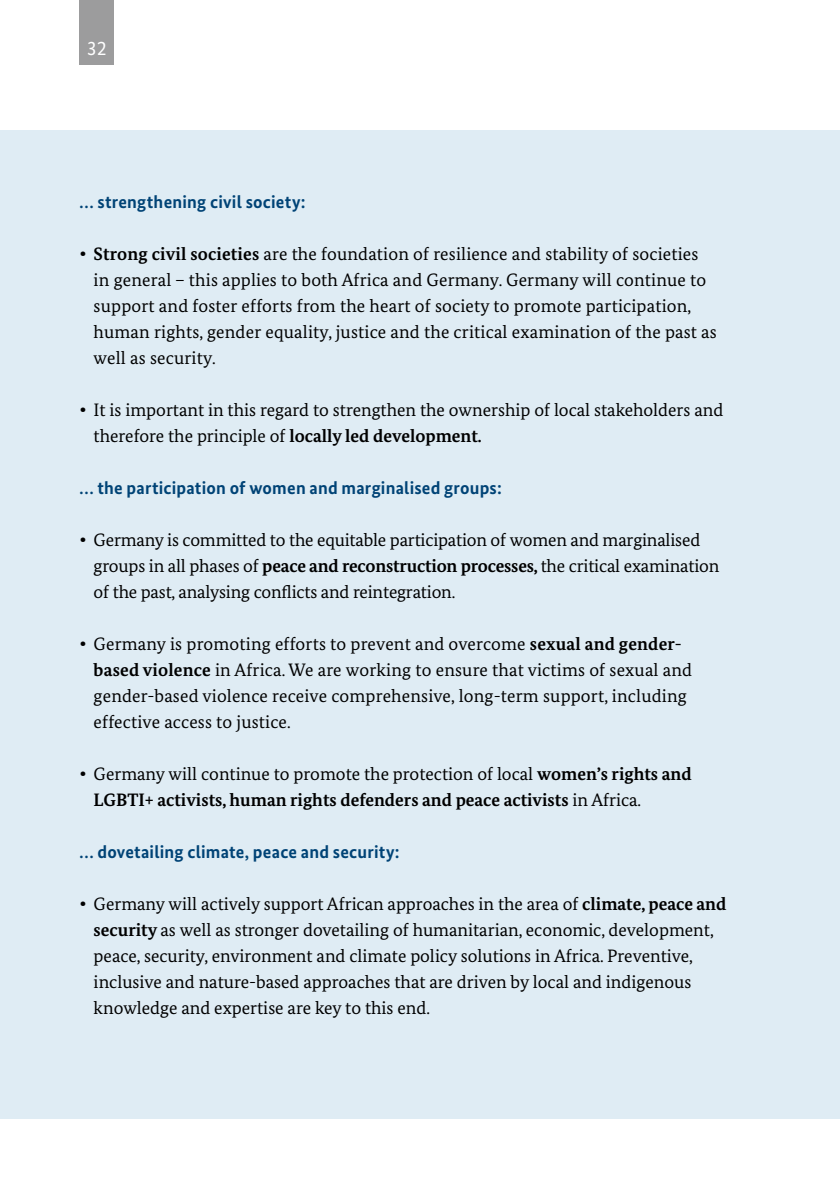
<style>
.page{position:relative;width:840px;height:1191px;background:#fff}
.page>*{position:absolute;margin:0;border:0;box-sizing:border-box;transform-origin:0 0}
.t1{font:20px "Bundes Sans";color:#fff}
.t2{font:18px/26px "Bundes Serif";color:#000}
.t3{font:700 18px/26px "Bundes Serif";color:#000}
.A5_Innenseiten_H2_dunkelblau{font:700 18px "Bundes Sans";letter-spacing:.01em;color:#004376}
.s1{font-size:22px}
.s2{font-weight:700}
.s3{font-weight:400;font-size:22px}
.s4{font-weight:400}
</style>
<div class="page">
<div style="left:0;top:130px;width:839px;height:988px;background:#dfecf4"></div>
<div style="left:79px;top:0;width:35px;height:65px;background:#9c9c9d"></div>
<p class="t1" style="left:87px;top:36px;width:21px">32</p>
<h2 class="A5_Innenseiten_H2_dunkelblau" style="left:79px;top:191px;width:227px">… strengthening civil society:</h2>
<p class="t2" style="left:94px;top:241px;width:624px;text-indent:-14px"><span class="s1">•</span> <span class="s2">Strong civil societies</span> are the foundation of resilience and stability of societies in general – this applies to both Africa and Germany. Germany will continue to support and foster efforts from the heart of society to promote participation, human rights, gender equality, justice and the critical examination of the past as well as security.</p>
<p class="t2" style="left:94px;top:397px;width:631px;text-indent:-14px"><span class="s1">•</span> It is important in this regard to strengthen the ownership of local stakeholders and therefore the principle of <span class="s2">locally led development.</span></p>
<h2 class="A5_Innenseiten_H2_dunkelblau" style="left:79px;top:477px;width:423px">… the participation of women and marginalised groups:</h2>
<p class="t2" style="left:94px;top:527px;width:626px;text-indent:-14px"><span class="s1">•</span> Germany is committed to the equitable participation of women and marginalised groups in all phases of <span class="s2">peace and reconstruction processes,</span> the critical examination of the past, analysing conflicts and reintegration.</p>
<p class="t2" style="left:94px;top:631px;width:599px;text-indent:-14px"><span class="s1">•</span> Germany is promoting efforts to prevent and overcome <span class="s2">sexual and gender&shy;based violence</span> in Africa. We are working to ensure that victims of sexual and gender-based violence receive comprehensive, long-term support, including effective access to justice.</p>
<p class="t3" style="left:94px;top:761px;width:599px;text-indent:-14px"><span class="s3">•</span> <span class="s4">Germany will continue to promote the protection of local</span> women’s rights and<br>LGBTI+ activists, human rights defenders and peace activists <span class="s4">in Africa.</span></p>
<h2 class="A5_Innenseiten_H2_dunkelblau" style="left:79px;top:841px;width:321px">… dovetailing climate, peace and security:</h2>
<p class="t2" style="left:94px;top:891px;width:634px;text-indent:-14px"><span class="s1">•</span> Germany will actively support African approaches in the area of <span class="s2">climate, peace and security</span> as well as stronger dovetailing of humanitarian, economic, development, peace, security, environment and climate policy solutions in Africa. Preventive, inclusive and nature-based approaches that are driven by local and indigenous knowledge and expertise are key to this end.</p>
</div>
